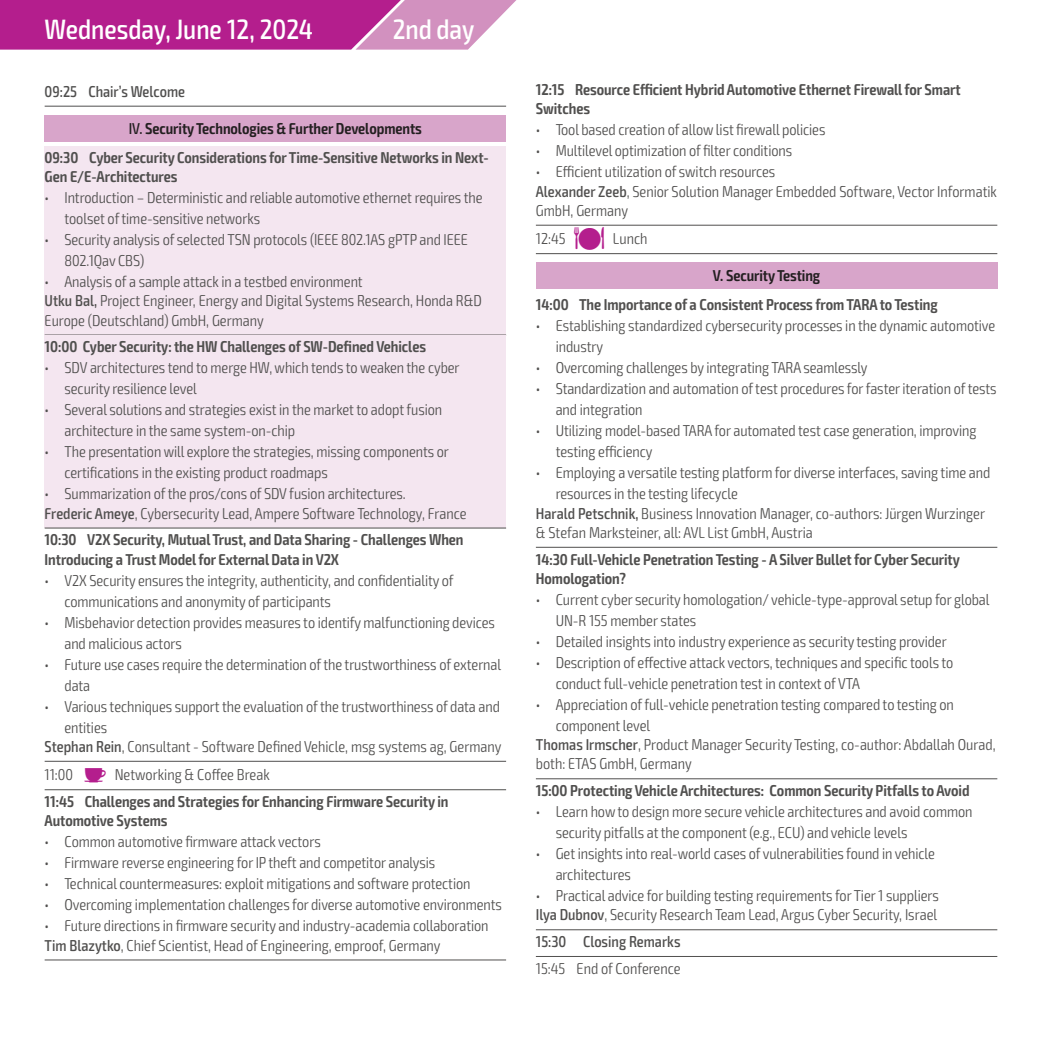
<style>
.page{position:relative;width:1042px;height:1042px;background:#fff}
.page>*{position:absolute;margin:0;border:0;box-sizing:border-box;transform-origin:0 0}
.t1{font:500 condensed 28px "Exo 2";color:#fff}
.t2{font:300 condensed 15.75px/21px "Exo 2";letter-spacing:-.005em;color:#504f4e}
.t3{font:600 condensed 15.75px/19.2px "Exo 2";letter-spacing:-.005em;color:#504f4e}
.t4{font:500 condensed 15.75px "Exo 2";color:#504f4e}
.t5{font:600 condensed 15.75px "Exo 2";letter-spacing:-.005em;color:#231f20}
.s1{font-weight:500;color:#231f20}
.s2{color:#231f20}
.s3{font-weight:500}
.s4{font-family:"VDI Iconset S4 A Regular";font-weight:400;font-stretch:normal;font-size:17.5px;color:#b41e8d}
.s5{font-family:"VDI Iconset S4 A Regular";font-weight:400;font-stretch:normal;font-size:21px;color:#b41e8d}
</style>
<div class="page">
<svg style="left:0;top:0;width:516px;height:50px;background:#be439e"></svg>
<hr style="left:45px;top:106px;width:461px;height:1px;background:#504f4e">
<div style="left:45px;top:115px;width:461px;height:27px;background:#d8a5ca"></div>
<div style="left:45px;top:146px;width:461px;height:45px;background:#f4e6f0"></div>
<div style="left:45px;top:186px;width:461px;height:47px;background:#f4e6f0"></div>
<div style="left:45px;top:228px;width:461px;height:47px;background:#f4e6f0"></div>
<div style="left:45px;top:270px;width:461px;height:26px;background:#f4e6f0"></div>
<div style="left:45px;top:289px;width:461px;height:46px;background:#f4e6f0"></div>
<div style="left:45px;top:335px;width:461px;height:26px;background:#f4e6f0"></div>
<div style="left:45px;top:356px;width:461px;height:47px;background:#f4e6f0"></div>
<div style="left:45px;top:398px;width:461px;height:47px;background:#f4e6f0"></div>
<div style="left:45px;top:440px;width:461px;height:47px;background:#f4e6f0"></div>
<div style="left:45px;top:482px;width:461px;height:26px;background:#f4e6f0"></div>
<div style="left:45px;top:502px;width:461px;height:26px;background:#f4e6f0"></div>
<hr style="left:45px;top:527px;width:461px;height:1px;background:#504f4e">
<hr style="left:45px;top:761px;width:461px;height:1px;background:#504f4e">
<hr style="left:45px;top:789px;width:461px;height:1px;background:#504f4e">
<hr style="left:45px;top:959px;width:461px;height:1px;background:#504f4e">
<hr style="left:536px;top:225px;width:461px;height:1px;background:#504f4e">
<hr style="left:536px;top:253px;width:461px;height:1px;background:#504f4e">
<div style="left:536px;top:263px;width:461px;height:26px;background:#d8a5ca"></div>
<hr style="left:536px;top:547px;width:461px;height:1px;background:#504f4e">
<hr style="left:536px;top:778px;width:461px;height:1px;background:#504f4e">
<hr style="left:536px;top:929px;width:461px;height:1px;background:#504f4e">
<hr style="left:536px;top:956px;width:461px;height:1px;background:#504f4e">
<h1 class="t1" style="left:45px;top:13px;width:270px">Wednesday, June 12, 2024</h1>
<h1 class="t1" style="left:393px;top:13px;width:83px">2nd day</h1>
<p class="t4" style="left:45px;top:82px;width:142px">09:25 Chair’s Welcome</p>
<p class="t3" style="left:45px;top:114px;width:446px;line-height:29.2px;text-indent:84px"><span class="s1">IV.</span> <span class="s2">Security Technologies &amp; Further Developments<br></span>09:30 Cyber Security Considerations for Time-Sensitive Networks in Next-</p>
<p class="t3" style="left:45px;top:167px;width:134px">Gen E/E-Architectures</p>
<p class="t2" style="left:64px;top:187px;width:419px;text-indent:-20px">• Introduction – Deterministic and reliable automotive ethernet requires the toolset of time-sensitive networks</p>
<p class="t2" style="left:64px;top:229px;width:405px;text-indent:-20px">• Security analysis of selected TSN protocols (IEEE 802.1AS gPTP and IEEE<br>802.1Qav CBS)</p>
<p class="t2" style="left:45px;top:272px;width:439px;line-height:19.2px">• Analysis of a sample attack in a testbed environment<br><span class="s3">Utku Bal,</span> Project Engineer, Energy and Digital Systems Research, Honda R&amp;D<br>Europe (Deutschland) GmbH, Germany</p>
<p class="t3" style="left:45px;top:337px;width:383px">10:00 Cyber Security: the HW Challenges of SW-Defined Vehicles</p>
<p class="t2" style="left:64px;top:358px;width:397px;text-indent:-20px">• SDV architectures tend to merge HW, which tends to weaken the cyber security resilience level</p>
<p class="t2" style="left:64px;top:400px;width:379px;text-indent:-20px">• Several solutions and strategies exist in the market to adopt fusion architecture in the same system-on-chip</p>
<p class="t2" style="left:64px;top:442px;width:386px;text-indent:-20px">• The presentation will explore the strategies, missing components or certifications in the existing product roadmaps</p>
<p class="t2" style="left:45px;top:484px;width:423px;line-height:19.2px">• Summarization of the pros/cons of SDV fusion architectures.<br><span class="s3">Frederic Ameye</span>, Cybersecurity Lead, Ampere Software Technology, France</p>
<p class="t3" style="left:45px;top:530px;width:420px">10:30 V2X Security, Mutual Trust, and Data Sharing - Challenges When<br>Introducing a Trust Model for External Data in V2X</p>
<p class="t2" style="left:64px;top:570px;width:391px;text-indent:-20px">• V2X Security ensures the integrity, authenticity, and confidentiality of communications and anonymity of participants</p>
<p class="t2" style="left:64px;top:612px;width:432px;text-indent:-20px">• Misbehavior detection provides measures to identify malfunctioning devices and malicious actors</p>
<p class="t2" style="left:64px;top:654px;width:438px;text-indent:-20px">• Future use cases require the determination of the trustworthiness of external data</p>
<p class="t2" style="left:64px;top:696px;width:437px;text-indent:-20px">• Various techniques support the evaluation of the trustworthiness of data and entities</p>
<p class="t2" style="left:45px;top:732px;width:458px;line-height:28.5px"><span class="s3">Stephan Rein</span>, Consultant - Software Defined Vehicle, msg systems ag, Germany<br>11:00 <span class="s4">K</span> Networking &amp; Coffee Break</p>
<p class="t3" style="left:45px;top:792px;width:405px">11:45 Challenges and Strategies for Enhancing Firmware Security in<br>Automotive Systems</p>
<p class="t2" style="left:45px;top:831px;width:278px">• Common automotive firmware attack vectors</p>
<p class="t2" style="left:45px;top:852px;width:392px">• Firmware reverse engineering for IP theft and competitor analysis</p>
<p class="t2" style="left:45px;top:873px;width:427px">• Technical countermeasures: exploit mitigations and software protection</p>
<p class="t2" style="left:45px;top:894px;width:459px">• Overcoming implementation challenges for diverse automotive environments</p>
<p class="t2" style="left:45px;top:916px;width:445px;line-height:19.2px">• Future directions in firmware security and industry-academia collaboration<br><span class="s3">Tim Blazytko</span>, Chief Scientist, Head of Engineering, emproof, Germany</p>
<p class="t3" style="left:536px;top:80px;width:426px">12:15 Resource Efficient Hybrid Automotive Ethernet Firewall for Smart<br>Switches</p>
<p class="t2" style="left:536px;top:120px;width:291px">• Tool based creation of allow list firewall policies</p>
<p class="t2" style="left:536px;top:141px;width:258px">• Multilevel optimization of filter conditions</p>
<p class="t2" style="left:536px;top:162px;width:463px;line-height:19.2px">• Efficient utilization of switch resources<br><span class="s3">Alexander Zeeb</span>, Senior Solution Manager Embedded Software, Vector Informatik<br>GmbH, Germany</p>
<p class="t2" style="left:536px;top:229px;width:113px">12:45 <span class="s5">M</span> Lunch</p>
<p class="t5" style="left:713px;top:266px;width:109px">V. Security Testing</p>
<p class="t3" style="left:536px;top:295px;width:403px">14:00 The Importance of a Consistent Process from TARA to Testing</p>
<p class="t2" style="left:556px;top:316px;width:441px;text-indent:-20px">• Establishing standardized cybersecurity processes in the dynamic automotive industry</p>
<p class="t2" style="left:536px;top:358px;width:333px">• Overcoming challenges by integrating TARA seamlessly</p>
<p class="t2" style="left:556px;top:379px;width:442px;text-indent:-20px">• Standardization and automation of test procedures for faster iteration of tests and integration</p>
<p class="t2" style="left:556px;top:421px;width:422px;text-indent:-20px">• Utilizing model-based TARA for automated test case generation, improving testing efficiency</p>
<p class="t2" style="left:556px;top:463px;width:436px;text-indent:-20px">• Employing a versatile testing platform for diverse interfaces, saving time and resources in the testing lifecycle</p>
<p class="t2" style="left:536px;top:504px;width:451px;line-height:19.2px"><span class="s3">Harald Petschnik,</span> Business Innovation Manager, co-authors: Jürgen Wurzinger &amp; Stefan Marksteiner, all: AVL List GmbH, Austria</p>
<p class="t3" style="left:536px;top:550px;width:425px">14:30 Full-Vehicle Penetration Testing - A Silver Bullet for Cyber Security<br>Homologation?</p>
<p class="t2" style="left:556px;top:589px;width:435px;text-indent:-20px">• Current cyber security homologation/ vehicle-type-approval setup for global<br>UN-R 155 member states</p>
<p class="t2" style="left:536px;top:631px;width:412px">• Detailed insights into industry experience as security testing provider</p>
<p class="t2" style="left:556px;top:652px;width:399px;text-indent:-20px">• Description of effective attack vectors, techniques and specific tools to conduct full-vehicle penetration test in context of VTA</p>
<p class="t2" style="left:556px;top:694px;width:400px;text-indent:-20px">• Appreciation of full-vehicle penetration testing compared to testing on component level</p>
<p class="t2" style="left:536px;top:735px;width:461px;line-height:19.2px"><span class="s3">Thomas Irmscher</span>, Product Manager Security Testing, co-author: Abdallah Ourad, both: ETAS GmbH, Germany</p>
<p class="t3" style="left:536px;top:781px;width:435px">15:00 Protecting Vehicle Architectures: Common Security Pitfalls to Avoid</p>
<p class="t2" style="left:556px;top:801px;width:418px;text-indent:-20px">• Learn how to design more secure vehicle architectures and avoid common security pitfalls at the component (e.g., ECU) and vehicle levels</p>
<p class="t2" style="left:556px;top:843px;width:381px;text-indent:-20px">• Get insights into real-world cases of vulnerabilities found in vehicle architectures</p>
<p class="t2" style="left:536px;top:886px;width:404px;line-height:19.2px">• Practical advice for building testing requirements for Tier 1 suppliers<br><span class="s3">Ilya Dubnov</span>, Security Research Team Lead, Argus Cyber Security, Israel</p>
<p class="t4" style="left:536px;top:932px;width:146px">15:30 Closing Remarks</p>
<p class="t2" style="left:536px;top:958px;width:146px">15:45 End of Conference</p>
</div>
